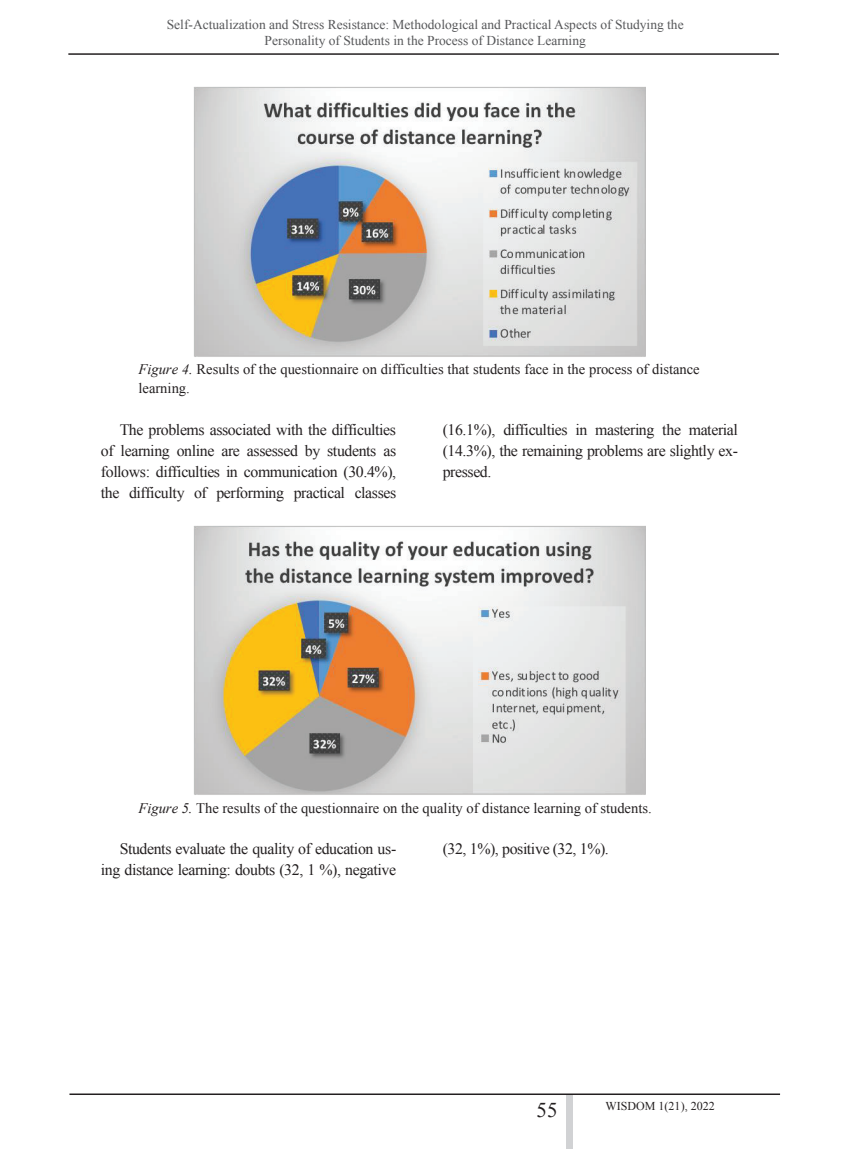
<style>
.page{position:relative;width:851px;height:1149px;background:#fff}
.page>*{position:absolute;margin:0;border:0;box-sizing:border-box;transform-origin:0 0}
.t1{font:21px "Times New Roman";color:#231f20}
.t2{font:15.9px/21px "Times New Roman";letter-spacing:-.025em;color:#231f20;text-align:justify}
.t3{font:14.55px/19.4px "Times New Roman";color:#231f20}
.t4{font:13.5px/16.2px "Times New Roman";color:#57585a;text-align:center}
.t5{font:12px "Times New Roman";color:#231f20}
.s1{font-style:italic}
</style>
<div class="page">
<hr style="left:68px;top:53px;width:710px;height:2px;background:#231f20">
<div style="left:566px;top:1094px;width:6px;height:54px;background:#d1d2d4"></div>
<hr style="left:69px;top:1093px;width:711px;height:1px;background:#231f20">
<img style="left:194px;top:87px;width:451px;height:270px">
<img style="left:194px;top:526px;width:451px;height:269px">
<svg style="left:725px;top:1093px;width:11px;height:2px"></svg>
<p class="t4" style="left:167px;top:16px;width:518px">Self-Actualization and Stress Resistance: Methodological and Practical Aspects of Studying the<br>Personality of Students in the Process of Distance Learning</p>
<p class="t3" style="left:138px;top:359px;width:562px"><span class="s1">Figure 4.</span> Results of the questionnaire on difficulties that students face in the process of distance learning.</p>
<p class="t2" style="left:101px;top:419px;width:297px;text-indent:19px">The problems associated with the difficulties of learning online are assessed by students as follows: difficulties in communication (30.4%), the difficulty of performing practical classes</p>
<p class="t2" style="left:442px;top:419px;width:297px">(16.1%), difficulties in mastering the material (14.3%), the remaining problems are slightly ex&shy;pressed.</p>
<p class="t3" style="left:138px;top:797px;width:514px"><span class="s1">Figure 5.</span> The results of the questionnaire on the quality of distance learning of students.</p>
<p class="t2" style="left:101px;top:838px;width:297px;text-align:right">Students evaluate the quality of education us&shy;ing distance learning: doubts (32, 1 %), negative</p>
<p class="t2" style="left:442px;top:838px;width:168px">(32, 1%), positive (32, 1%).</p>
<h1 class="t1" style="left:536px;top:1097px;width:22px">55</h1>
<p class="t5" style="left:605px;top:1099px;width:110px">WISDOM 1(21), 2022</p>
</div>
